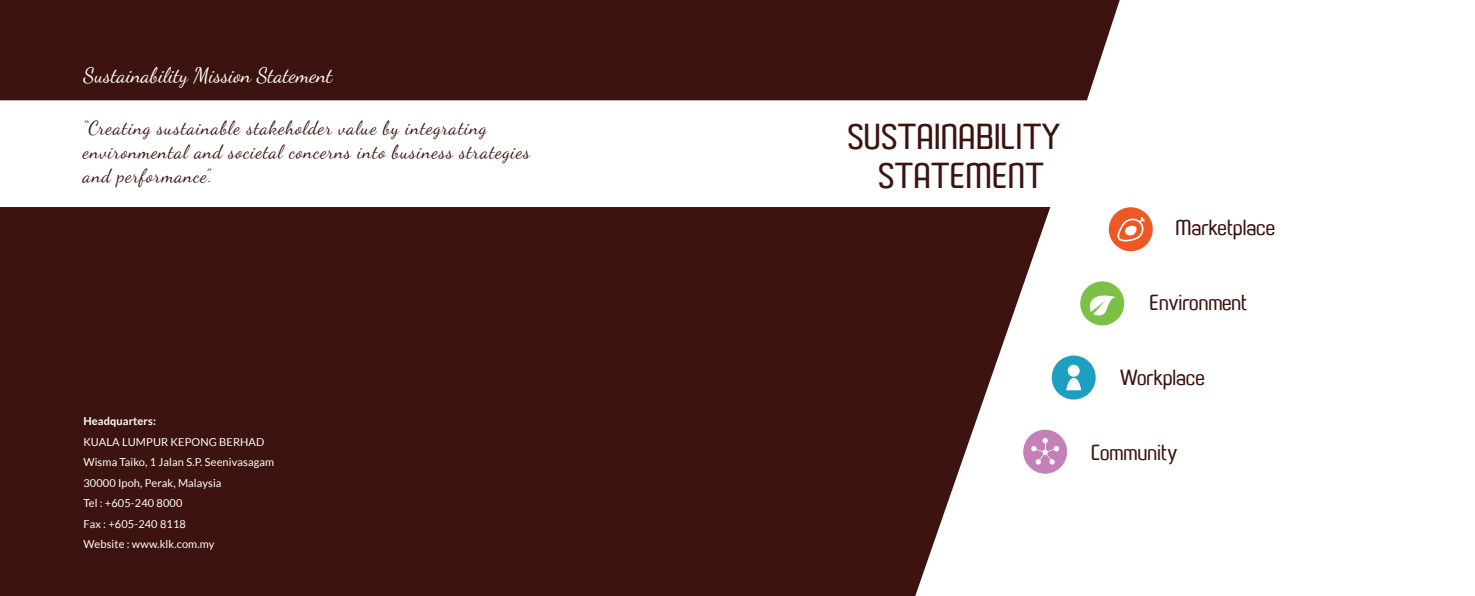
<style>
.page{position:relative;width:1475px;height:596px;background:#fff}
.page>*{position:absolute;margin:0;border:0;box-sizing:border-box;transform-origin:0 0}
.t1{font:500 33px/39.6px "Paragon";color:#3d1310}
.t2{font:21px "Dancing Script";color:#fff}
.t3{font:500 20px "Paragon";color:#3d1310}
.t4{font:19px/24px "Dancing Script";letter-spacing:.04em;color:#3d1310}
.t5{font:11px/20.5px "Lato";letter-spacing:.01em;color:#fff}
.t6{font:700 11px "Lato";letter-spacing:.01em;color:#fff}
</style>
<div class="page">
<div style="left:0;top:207px;width:1050px;height:388px;background:#3d1310"></div>
<div style="left:1080px;top:281px;width:43px;height:44px;background:#7ac144;border-radius:50%"></div>
<svg style="left:1087px;top:295px;width:28px;height:25px"></svg>
<div style="left:1051px;top:355px;width:44px;height:44px;background:#1d9fc2;border-radius:50%"></div>
<div style="left:1067px;top:364px;width:12px;height:12px;background:#fff;border-radius:50%"></div>
<svg style="left:1066px;top:377px;width:14px;height:13px"></svg>
<div style="left:1023px;top:429px;width:43px;height:44px;background:#c581b7;border-radius:50%"></div>
<svg style="left:1031px;top:438px;width:27px;height:26px"></svg>
<div style="left:1108px;top:207px;width:44px;height:44px;background:#ee5824;border-radius:50%"></div>
<svg style="left:1117px;top:217px;width:27px;height:24px"></svg>
<div style="left:0;top:0;width:1119px;height:100px;background:#3d1310"></div>
<h2 class="t2" style="left:83px;top:62px;width:251px">Sustainability Mission Statement</h2>
<h3 class="t4" style="left:83px;top:116px;width:448px">“Creating sustainable stakeholder value by integrating environmental and societal concerns into business strategies and performance”.</h3>
<p class="t6" style="left:83px;top:414px;width:74px">Headquarters:</p>
<p class="t5" style="left:83px;top:431px;width:192px">KUALA LUMPUR KEPONG BERHAD<br>Wisma Taiko, 1 Jalan S.P. Seenivasagam<br>30000 Ipoh, Perak, Malaysia<br>Tel : +605-240 8000<br>Fax : +605-240 8118<br>Website : www.klk.com.my</p>
<h1 class="t1" style="left:878px;top:120px;width:35px;text-indent:-31px">Sustainability<br>State</h1>
<h1 class="t1" style="left:965px;top:159px;width:45px">ment</h1>
<h3 class="t3" style="left:1175px;top:219px;width:101px">Marketplace</h3>
<h3 class="t3" style="left:1149px;top:294px;width:99px">Environment</h3>
<h3 class="t3" style="left:1119px;top:369px;width:86px">Workplace</h3>
<h3 class="t3" style="left:1090px;top:444px;width:88px">Community</h3>
</div>
